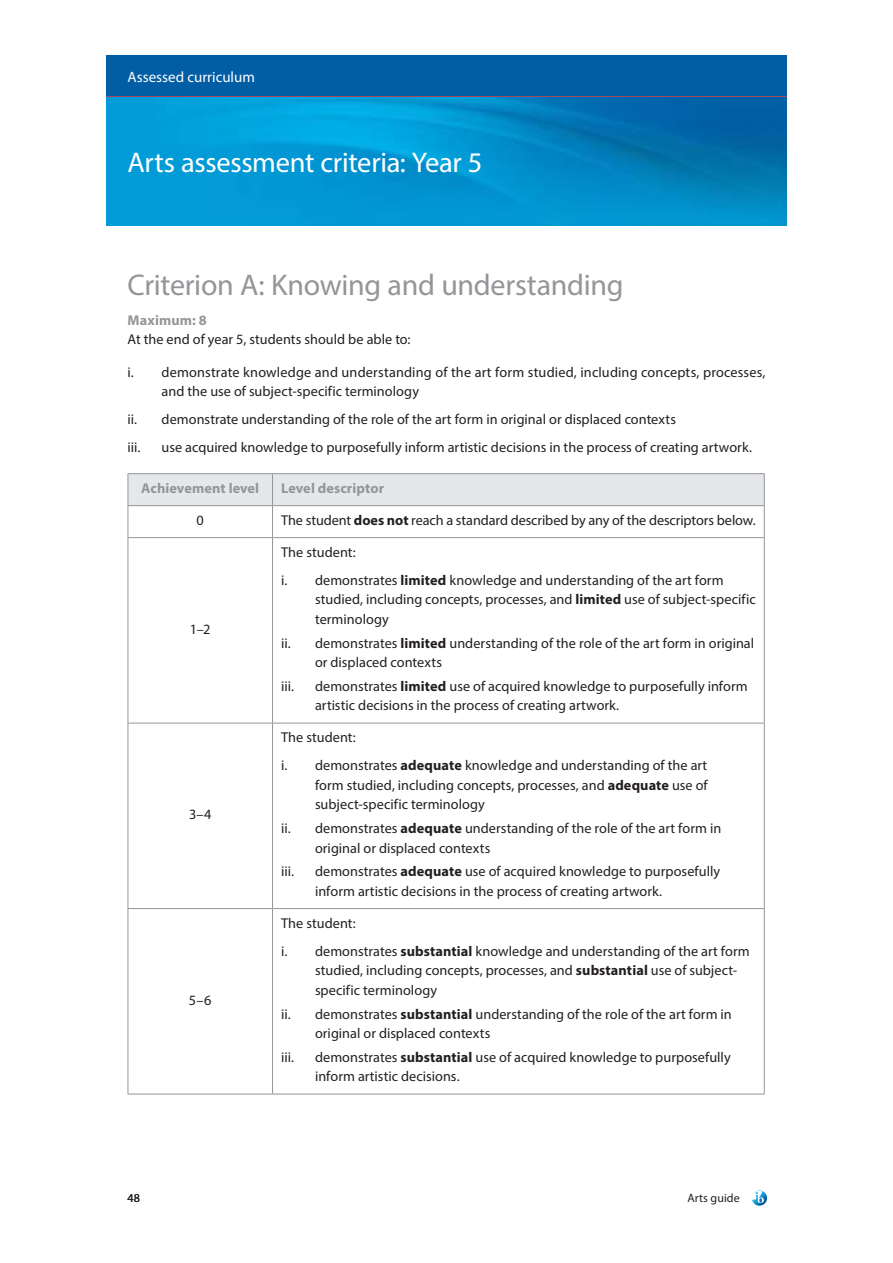
<style>
.page{position:relative;width:893px;height:1263px;background:#fff}
.page>*{position:absolute;margin:0;border:0;box-sizing:border-box;transform-origin:0 0}
.t1{font:30px "Myriad Pro";letter-spacing:-.01em;color:#939598}
.t2{font:28.5px "Myriad Pro";letter-spacing:-.01em;color:#fff}
.t3{font:15px "Myriad Pro";color:#fff}
.t4{font:14.25px/19.5px "Myriad Pro";letter-spacing:.005em;color:#231f20}
.t5{font:700 14.25px "Myriad Pro";letter-spacing:.005em;color:#939598}
.t6{font:12px "Myriad Pro";letter-spacing:.01em;color:#231f20}
.s1{font-weight:700}
</style>
<div class="page">
<div style="left:106px;top:55px;width:681px;height:43px;background:#015ea4"></div>
<hr style="left:106px;top:96px;width:681px;height:3px;background:#ee3d43">
<svg style="left:752px;top:1190px;width:15px;height:16px"></svg>
<img style="left:106px;top:98px;width:681px;height:127px">
<div style="left:129px;top:474px;width:635px;height:31px;background:#e6e7e9"></div>
<hr style="left:128px;top:473px;width:145px;height:1px;background:#939598">
<hr style="left:128px;top:474px;width:1px;height:31px;background:#939598">
<hr style="left:273px;top:473px;width:492px;height:1px;background:#939598">
<hr style="left:272px;top:474px;width:1px;height:31px;background:#939598">
<hr style="left:764px;top:474px;width:1px;height:31px;background:#939598">
<hr style="left:128px;top:505px;width:145px;height:1px;background:#939598">
<hr style="left:128px;top:506px;width:1px;height:31px;background:#939598">
<hr style="left:273px;top:505px;width:492px;height:1px;background:#939598">
<hr style="left:272px;top:506px;width:1px;height:31px;background:#939598">
<hr style="left:764px;top:506px;width:1px;height:31px;background:#939598">
<hr style="left:128px;top:537px;width:145px;height:1px;background:#939598">
<hr style="left:128px;top:538px;width:1px;height:185px;background:#939598">
<hr style="left:273px;top:537px;width:492px;height:1px;background:#939598">
<hr style="left:272px;top:538px;width:1px;height:185px;background:#939598">
<hr style="left:764px;top:538px;width:1px;height:185px;background:#939598">
<hr style="left:128px;top:723px;width:145px;height:1px;background:#939598">
<hr style="left:128px;top:723px;width:1px;height:185px;background:#939598">
<hr style="left:273px;top:723px;width:492px;height:1px;background:#939598">
<hr style="left:272px;top:723px;width:1px;height:185px;background:#939598">
<hr style="left:764px;top:723px;width:1px;height:185px;background:#939598">
<hr style="left:128px;top:908px;width:145px;height:1px;background:#939598">
<hr style="left:128px;top:909px;width:1px;height:185px;background:#939598">
<hr style="left:273px;top:908px;width:492px;height:1px;background:#939598">
<hr style="left:272px;top:909px;width:1px;height:185px;background:#939598">
<hr style="left:764px;top:909px;width:1px;height:185px;background:#939598">
<hr style="left:128px;top:1094px;width:145px;height:1px;background:#939598">
<hr style="left:273px;top:1094px;width:492px;height:1px;background:#939598">
<p class="t3" style="left:128px;top:67px;width:129px">Assessed curriculum</p>
<h2 class="t2" style="left:128px;top:145px;width:356px">Arts assessment criteria: Year 5</h2>
<h1 class="t1" style="left:128px;top:266px;width:497px">Criterion A: Knowing and understanding</h1>
<p class="t5" style="left:128px;top:311px;width:81px">Maximum: 8</p>
<p class="t4" style="left:128px;top:330px;width:285px">At the end of year 5, students should be able to:</p>
<p class="t4" style="left:162px;top:362px;width:605px;text-indent:-34px">i. demonstrate knowledge and understanding of the art form studied, including concepts, processes, and the use of subject-specific terminology</p>
<p class="t4" style="left:128px;top:405px;width:550px;line-height:28px">ii. demonstrate understanding of the role of the art form in original or displaced contexts iii.</p>
<p class="t4" style="left:162px;top:437px;width:592px">use acquired knowledge to purposefully inform artistic decisions in the process of creating artwork.</p>
<p class="t5" style="left:141px;top:479px;width:120px">Achievement level</p>
<p class="t5" style="left:281px;top:479px;width:105px">Level descriptor</p>
<p class="t4" style="left:197px;top:510px;width:9px">0</p>
<p class="t4" style="left:281px;top:510px;width:476px">The student <span class="s1">does not</span> reach a standard described by any of the descriptors below.</p>
<p class="t4" style="left:190px;top:619px;width:22px">1–2</p>
<p class="t4" style="left:189px;top:804px;width:24px">3–4</p>
<p class="t4" style="left:189px;top:990px;width:24px">5–6</p>
<p class="t4" style="left:281px;top:538px;width:444px;line-height:28px">The student:<br>i. demonstrates <span class="s1">limited</span> knowledge and understanding of the art form</p>
<p class="t4" style="left:315px;top:589px;width:442px">studied, including concepts, processes, and <span class="s1">limited</span> use of subject‑specific terminology</p>
<p class="t4" style="left:315px;top:633px;width:441px;text-indent:-34px">ii. demonstrates <span class="s1">limited</span> understanding of the role of the art form in original or displaced contexts</p>
<p class="t4" style="left:281px;top:676px;width:14px">iii.</p>
<p class="t4" style="left:315px;top:676px;width:434px">demonstrates <span class="s1">limited</span> use of acquired knowledge to purposefully inform artistic decisions in the process of creating artwork.</p>
<p class="t4" style="left:281px;top:723px;width:428px;line-height:28px">The student:<br>i. demonstrates <span class="s1">adequate</span> knowledge and understanding of the art</p>
<p class="t4" style="left:315px;top:775px;width:394px">form studied, including concepts, processes, and <span class="s1">adequate</span> use of subject‑specific terminology</p>
<p class="t4" style="left:315px;top:818px;width:408px;text-indent:-34px">ii. demonstrates <span class="s1">adequate</span> understanding of the role of the art form in original or displaced contexts</p>
<p class="t4" style="left:281px;top:861px;width:14px">iii.</p>
<p class="t4" style="left:315px;top:861px;width:407px">demonstrates <span class="s1">adequate</span> use of acquired knowledge to purposefully inform artistic decisions in the process of creating artwork.</p>
<p class="t4" style="left:281px;top:909px;width:470px;line-height:28px">The student:<br>i. demonstrates <span class="s1">substantial</span> knowledge and understanding of the art form</p>
<p class="t4" style="left:315px;top:960px;width:424px">studied, including concepts, processes, and <span class="s1">substantial</span> use of subject&shy;specific terminology</p>
<p class="t4" style="left:315px;top:1004px;width:418px;text-indent:-34px">ii. demonstrates <span class="s1">substantial</span> understanding of the role of the art form in original or displaced contexts</p>
<p class="t4" style="left:281px;top:1047px;width:14px">iii.</p>
<p class="t4" style="left:315px;top:1047px;width:417px">demonstrates <span class="s1">substantial</span> use of acquired knowledge to purposefully inform artistic decisions.</p>
<p class="t6" style="left:128px;top:1190px;width:14px">48</p>
<p class="t6" style="left:687px;top:1190px;width:54px">Arts guide</p>
</div>
